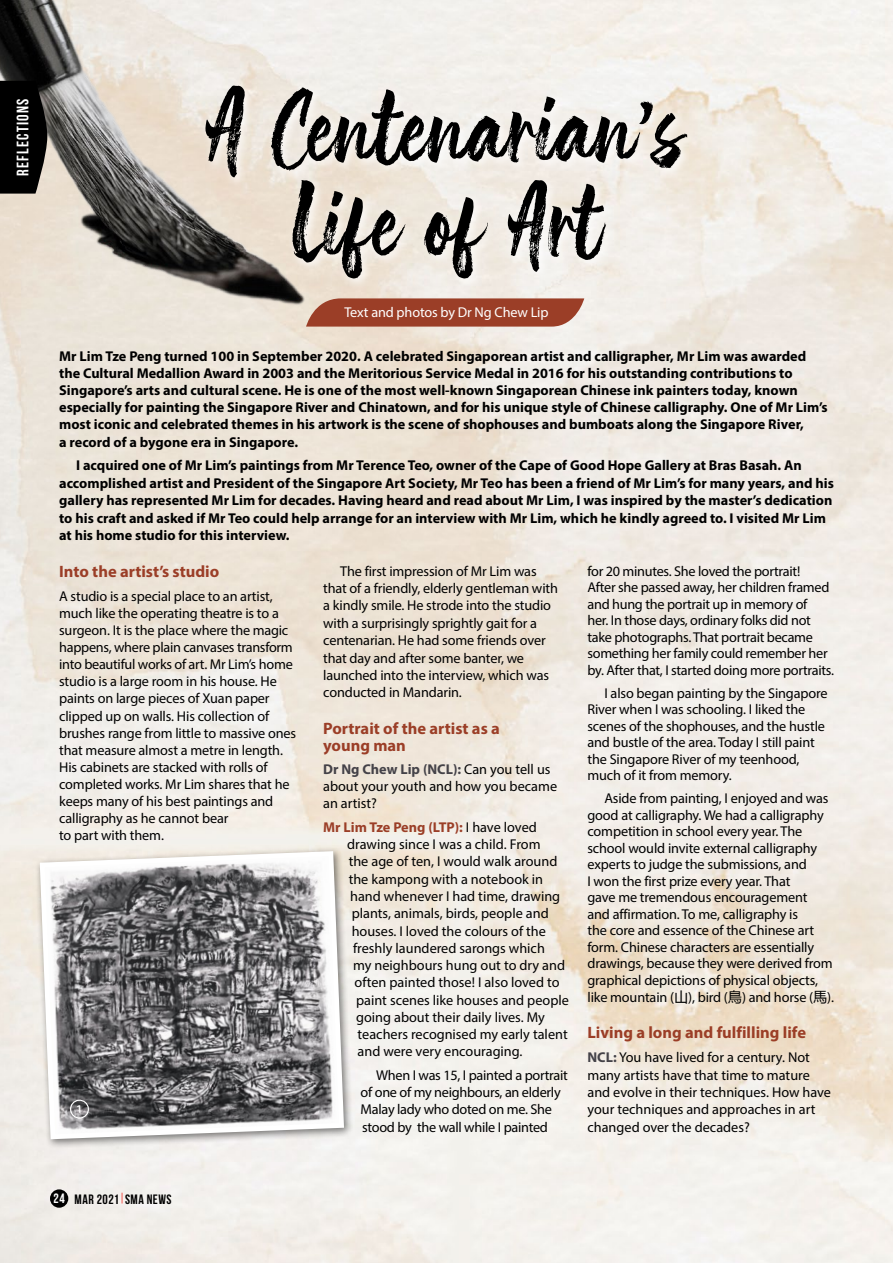
<style>
.page{position:relative;width:893px;height:1263px;background:#fff}
.page>*{position:absolute;margin:0;border:0;box-sizing:border-box;transform-origin:0 0}
.t1{font:102px/94.5px "The Friday Stroke";color:#000;text-align:center}
.t2{font:700 16.5px/17.1px "Myriad Pro";color:#9b3e27}
.t3{font:700 16.5px "Bebas Neue";letter-spacing:.07em;color:#fff}
.t4{font:14.25px/17.1px "Myriad Pro";letter-spacing:-.01em;color:#000}
.t5{font:700 14.25px/17.1px "Myriad Pro";color:#000}
.t6{font:700 14.25px "Myriad Pro";color:#9b3e27}
.t7{font:14.25px "Myriad Pro";letter-spacing:-.01em;color:#fff}
.t8{font:700 13.5px "Bebas Neue";letter-spacing:.04em;color:#000}
.s1{font-weight:400;color:#fff}
.s2{font-weight:700;color:#444248}
.s3{font-weight:400;color:#000}
.s4{font-family:"Microsoft Ya Hei"}
</style>
<div class="page">
<svg style="left:306px;top:298px;width:278px;height:29px;background:#a04933"></svg>
<div style="left:200px;top:81px;width:499px;height:209px;background:#fff;opacity:.75"></div>
<div style="left:35px;top:847px;width:318px;height:302px;background:#000;opacity:.5"></div>
<svg style="left:37px;top:849px;width:310px;height:293px;background:#918f91"></svg>
<div style="left:70px;top:1099px;width:19px;height:20px;border:1px solid #fff;border-radius:50%"></div>
<img style="left:0;top:0;width:349px;height:325px">
<div style="left:50px;top:1189px;width:18px;height:19px;background:#000;border-radius:50%"></div>
<svg style="left:0;top:81px;width:47px;height:113px;background:#0f0e0d"></svg>
<svg style="left:77px;top:1105px;width:4px;height:8px"></svg>
<p class="t3" style="left:14px;top:176px;width:78px;rotate:-90deg">REFLECTIONS</p>
<h1 class="t1" style="left:207px;top:82px;width:480px">A Centenarian’s<br>Life of Art</h1>
<p class="t7" style="left:344px;top:303px;width:206px">Text and photos by Dr Ng Chew Lip</p>
<p class="t5" style="left:59px;top:347px;width:770px">Mr Lim Tze Peng turned 100 in September 2020. A celebrated Singaporean artist and calligrapher, Mr Lim was awarded the Cultural Medallion Award in 2003 and the Meritorious Service Medal in 2016 for his outstanding contributions to Singapore’s arts and cultural scene. He is one of the most well-known Singaporean Chinese ink painters today, known especially for painting the Singapore River and Chinatown, and for his unique style of Chinese calligraphy. One of Mr Lim’s most iconic and celebrated themes in his artwork is the scene of shophouses and bumboats along the Singapore River,<br>a record of a bygone era in Singapore.</p>
<p class="t5" style="left:59px;top:456px;width:776px;text-indent:17px">I acquired one of Mr Lim’s paintings from Mr Terence Teo, owner of the Cape of Good Hope Gallery at Bras Basah. An accomplished artist and President of the Singapore Art Society, Mr Teo has been a friend of Mr Lim’s for many years, and his gallery has represented Mr Lim for decades. Having heard and read about Mr Lim, I was inspired by the master’s dedication to his craft and asked if Mr Teo could help arrange for an interview with Mr Lim, which he kindly agreed to. I visited Mr Lim at his home studio for this interview.</p>
<p class="t2" style="left:59px;top:563px;width:162px">Into the artist’s studio</p>
<p class="t4" style="left:59px;top:587px;width:239px">A studio is a special place to an artist, much like the operating theatre is to a surgeon. It is the place where the magic happens, where plain canvases transform into beautiful works of art. Mr Lim’s home studio is a large room in his house. He paints on large pieces of Xuan paper clipped up on walls. His collection of brushes range from little to massive ones that measure almost a metre in length.<br>His cabinets are stacked with rolls of completed works. Mr Lim shares that he keeps many of his best paintings and calligraphy as he cannot bear<br>to part with them.</p>
<p class="t8" style="left:54px;top:1191px;width:120px"><span class="s1">24</span> MAR 2021 SMA NEWS</p>
<p class="t4" style="left:323px;top:562px;width:236px;text-indent:17px">The first impression of Mr Lim was that of a friendly, elderly gentleman with a kindly smile. He strode into the studio with a surprisingly sprightly gait for a centenarian. He had some friends over that day and after some banter, we launched into the interview, which was conducted in Mandarin.</p>
<p class="t2" style="left:323px;top:719px;width:178px">Portrait of the artist as a young man</p>
<p class="t4" style="left:323px;top:761px;width:235px"><span class="s2">Dr Ng Chew Lip (NCL):</span> Can you tell us about your youth and how you became an artist?</p>
<p class="t6" style="left:323px;top:818px;width:215px">Mr Lim Tze Peng (LTP): <span class="s3">I have loved</span></p>
<p class="t4" style="left:347px;top:836px;width:195px">drawing since I was a child. From</p>
<p class="t4" style="left:349px;top:853px;width:210px">the age of ten, I would walk around</p>
<p class="t4" style="left:349px;top:870px;width:196px">the kampong with a notebook in</p>
<p class="t4" style="left:350px;top:887px;width:212px">hand whenever I had time, drawing</p>
<p class="t4" style="left:352px;top:905px;width:199px">plants, animals, birds, people and</p>
<p class="t4" style="left:352px;top:922px;width:196px">houses. I loved the colours of the</p>
<p class="t4" style="left:353px;top:939px;width:193px">freshly laundered sarongs which</p>
<p class="t4" style="left:353px;top:956px;width:213px">my neighbours hung out to dry and</p>
<p class="t4" style="left:355px;top:974px;width:206px">often painted those! I also loved to</p>
<p class="t4" style="left:356px;top:991px;width:214px">paint scenes like houses and people</p>
<p class="t4" style="left:356px;top:1008px;width:190px">going about their daily lives. My</p>
<p class="t4" style="left:358px;top:1025px;width:212px">teachers recognised my early talent</p>
<p class="t4" style="left:358px;top:1043px;width:166px">and were very encouraging.</p>
<p class="t4" style="left:361px;top:1066px;width:209px;text-indent:16px">When I was 15, I painted a portrait of one of my neighbours, an elderly<br>Malay lady who doted on me. She stood by the wall while I painted</p>
<p class="t4" style="left:587px;top:562px;width:248px;line-height:16.5px">for 20 minutes. She loved the portrait!<br>After she passed away, her children framed and hung the portrait up in memory of<br>her. In those days, ordinary folks did not take photographs. That portrait became something her family could remember her by. After that, I started doing more portraits.</p>
<p class="t4" style="left:587px;top:684px;width:242px;line-height:16.5px;text-indent:17px">I also began painting by the Singapore River when I was schooling. I liked the scenes of the shophouses, and the hustle and bustle of the area. Today I still paint the Singapore River of my teenhood, much of it from memory.</p>
<p class="t4" style="left:587px;top:790px;width:248px;line-height:16.6px;text-indent:17px">Aside from painting, I enjoyed and was good at calligraphy. We had a calligraphy competition in school every year. The school would invite external calligraphy experts to judge the submissions, and<br>I won the first prize every year. That<br>gave me tremendous encouragement<br>and affirmation. To me, calligraphy is<br>the core and essence of the Chinese art form. Chinese characters are essentially drawings, because they were derived from graphical depictions of physical objects, like mountain (<span class="s4">山</span>), bird (<span class="s4">鳥</span>) and horse (<span class="s4">馬</span>).</p>
<p class="t2" style="left:587px;top:1024px;width:220px">Living a long and fulfilling life</p>
<p class="t4" style="left:587px;top:1048px;width:245px"><span class="s2">NCL:</span> You have lived for a century. Not many artists have that time to mature and evolve in their techniques. How have your techniques and approaches in art changed over the decades?</p>
</div>
